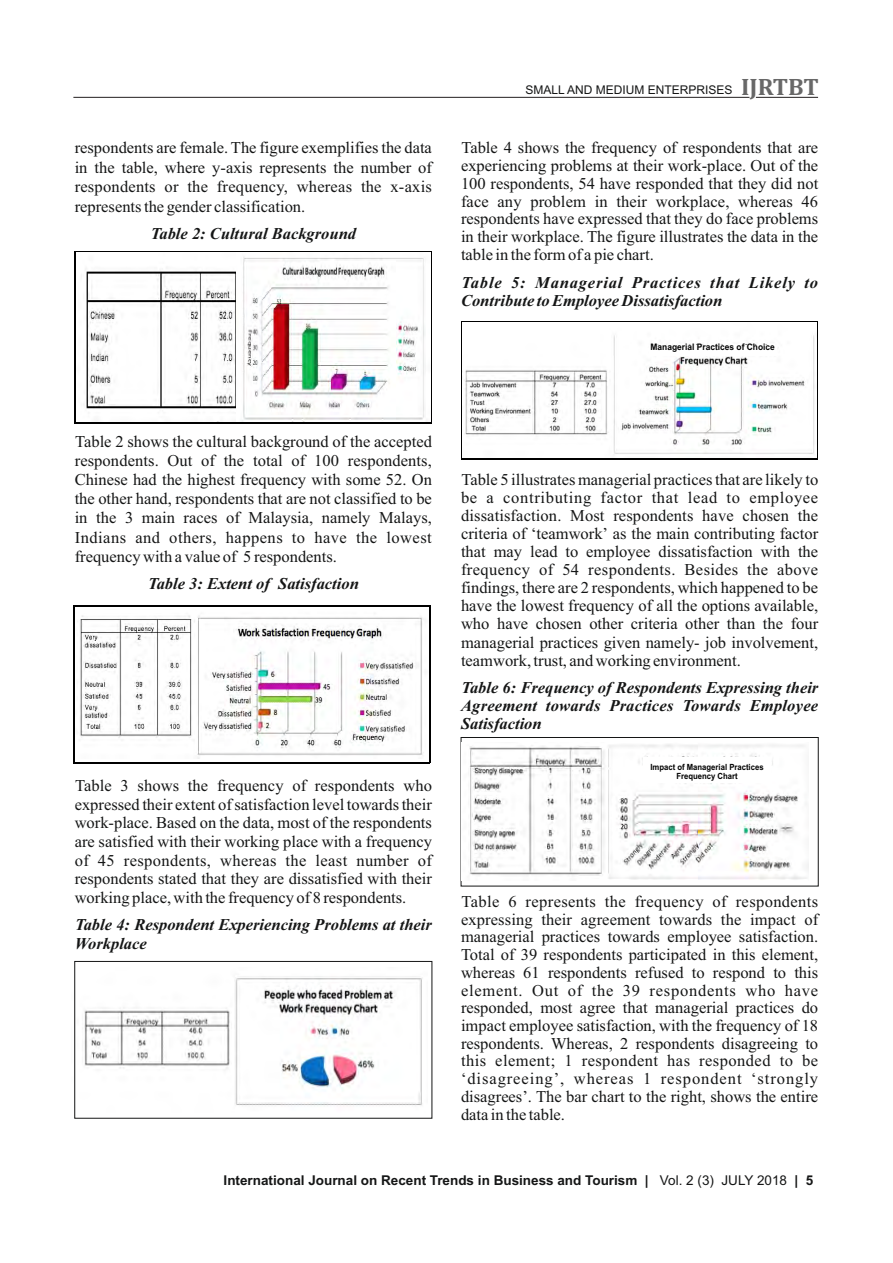
<style>
.page{position:relative;width:893px;height:1263px;background:#fff}
.page>*{position:absolute;margin:0;border:0;box-sizing:border-box;transform-origin:0 0}
.t1{font:16.5px/17.7px "Times New Roman";color:#151616;text-align:justify}
.t2{font:italic 700 16.5px/18.1px "Times New Roman";color:#151616}
.t3{font:700 13.5px "Arial";color:#151616}
.t4{font:13.5px "Arial";color:#151616}
.t5{font:12px "Arial";color:#151616}
.t6{font:700 9px "Arial";color:#000;scale:.94 1}
.t7{font:700 8.55px/9.4px "Arial";color:#000;text-align:center;scale:.91 1}
.s1{font-family:"Cambria";font-weight:700;font-size:24px;color:#686868}
.s2{font-weight:400}
</style>
<div class="page">
<hr style="left:756px;top:97px;width:62px;height:1px;background:#231f20">
<hr style="left:73px;top:97px;width:676px;height:1px;background:#231f20">
<hr style="left:76px;top:251px;width:355px;height:1px;background:#000">
<hr style="left:75px;top:252px;width:1px;height:170px;background:#000">
<hr style="left:431px;top:252px;width:1px;height:170px;background:#000">
<hr style="left:76px;top:422px;width:355px;height:2px;background:#000">
<img style="left:85px;top:257px;width:340px;height:164px">
<hr style="left:74px;top:606px;width:355px;height:1px;background:#000">
<hr style="left:73px;top:607px;width:1px;height:156px;background:#000">
<hr style="left:429px;top:607px;width:1px;height:156px;background:#000">
<hr style="left:74px;top:763px;width:355px;height:1px;background:#000">
<img style="left:80px;top:615px;width:343px;height:144px">
<img style="left:84px;top:976px;width:339px;height:130px">
<div style="left:74px;top:961px;width:358px;height:158px;border:1px solid #151616"></div>
<hr style="left:462px;top:321px;width:355px;height:1px;background:#000">
<hr style="left:461px;top:322px;width:1px;height:136px;background:#000">
<hr style="left:817px;top:322px;width:1px;height:136px;background:#000">
<hr style="left:462px;top:458px;width:355px;height:1px;background:#000">
<img style="left:465px;top:335px;width:350px;height:119px">
<div style="left:649px;top:345px;width:128px;height:10px;background:#fff"></div>
<div style="left:461px;top:737px;width:358px;height:149px;border:1px solid #151616"></div>
<img style="left:462px;top:743px;width:346px;height:137px">
<div style="left:643px;top:758px;width:128px;height:25px;background:#fff"></div>
<p class="t1" style="left:75px;top:139px;width:359px;line-height:19.8px">respondents are female. The figure exemplifies the data in the table, where y-axis represents the number of respondents or the frequency, whereas the x-axis represents the gender classification.</p>
<p class="t2" style="left:151px;top:227px;width:207px">Table 2: Cultural Background</p>
<p class="t5" style="left:526px;top:85px;width:295px">SMALL AND MEDIUM ENTERPRISES <span class="s1">IJRTBT</span></p>
<p class="t1" style="left:461px;top:140px;width:359px">Table 4 shows the frequency of respondents that are experiencing problems at their work-place. Out of the 100 respondents, 54 have responded that they did not face any problem in their workplace, whereas 46 respondents have expressed that they do face problems in their workplace. The figure illustrates the data in the table in the form of a pie chart.</p>
<p class="t2" style="left:461px;top:275px;width:359px">Table 5: Managerial Practices that Likely to<br>Contribute to Employee Dissatisfaction</p>
<p class="t6" style="left:650px;top:344px;width:134px">Managerial Practices of Choice</p>
<p class="t1" style="left:75px;top:433px;width:359px;line-height:19.2px">Table 2 shows the cultural background of the accepted respondents. Out of the total of 100 respondents, Chinese had the highest frequency with some 52. On the other hand, respondents that are not classified to be in the 3 main races of Malaysia, namely Malays, Indians and others, happens to have the lowest frequency with a value of 5 respondents.</p>
<p class="t2" style="left:148px;top:576px;width:212px">Table 3: Extent of Satisfaction</p>
<p class="t1" style="left:75px;top:778px;width:359px;line-height:18.6px">Table 3 shows the frequency of respondents who expressed their extent of satisfaction level towards their work-place. Based on the data, most of the respondents are satisfied with their working place with a frequency of 45 respondents, whereas the least number of respondents stated that they are dissatisfied with their working place, with the frequency of 8 respondents.</p>
<p class="t2" style="left:75px;top:917px;width:359px;line-height:18.6px">Table 4: Respondent Experiencing Problems at their<br>Workplace</p>
<p class="t1" style="left:461px;top:472px;width:359px;line-height:18.1px">Table 5 illustrates managerial practices that are likely to be a contributing factor that lead to employee dissatisfaction. Most respondents have chosen the criteria of ‘teamwork’ as the main contributing factor that may lead to employee dissatisfaction with the frequency of 54 respondents. Besides the above findings, there are 2 respondents, which happened to be have the lowest frequency of all the options available, who have chosen other criteria other than the four managerial practices given namely- job involvement, teamwork, trust, and working environment.</p>
<p class="t2" style="left:461px;top:680px;width:359px;text-align:justify">Table 6: Frequency of Respondents Expressing their Agreement towards Practices Towards Employee Satisfaction</p>
<p class="t7" style="left:650px;top:763px;width:126px">Impact of Managerial Practices<br>Frequency Chart</p>
<p class="t1" style="left:461px;top:894px;width:359px">Table 6 represents the frequency of respondents expressing their agreement towards the impact of managerial practices towards employee satisfaction.<br>Total of 39 respondents participated in this element, whereas 61 respondents refused to respond to this element. Out of the 39 respondents who have responded, most agree that managerial practices do impact employee satisfaction, with the frequency of 18 respondents. Whereas, 2 respondents disagreeing to this element; 1 respondent has responded to be ‘disagreeing’, whereas 1 respondent ‘strongly disagrees’. The bar chart to the right, shows the entire data in the table.</p>
<p class="t3" style="left:224px;top:1175px;width:492px">International Journal on Recent Trends in Business and Tourism | <span class="s2">Vol. 2 (3)</span></p>
<p class="t4" style="left:721px;top:1175px;width:67px">JULY 2018</p>
<p class="t3" style="left:795px;top:1175px;width:20px">| 5</p>
</div>
